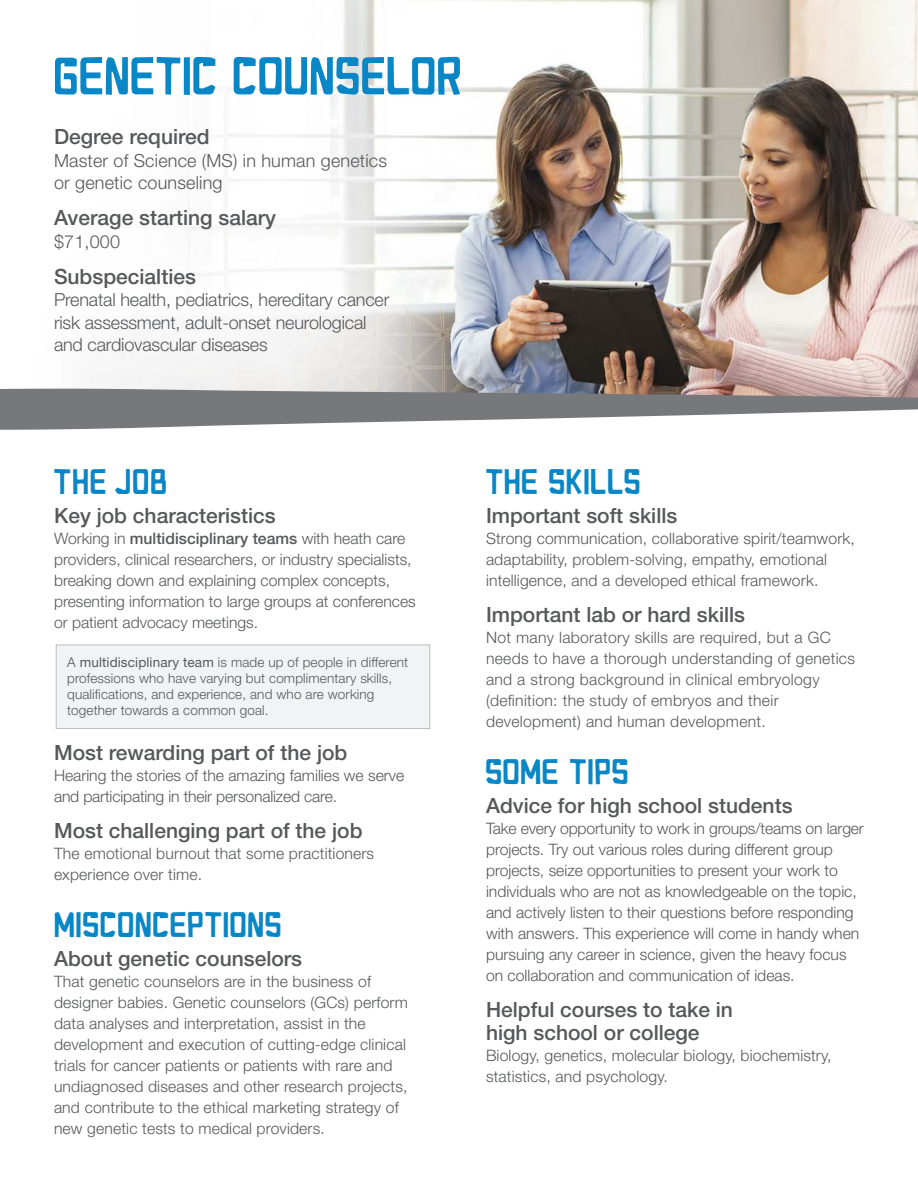
<style>
.page{position:relative;width:918px;height:1188px;background:#fff}
.page>*{position:absolute;margin:0;border:0;box-sizing:border-box;transform-origin:0 0}
.Body_Copy{font:54px "Pocket Knife";letter-spacing:.105em;color:#0986c6}
.Body_Copy-2{font:36px "Pocket Knife";letter-spacing:.12em;color:#0986c6}
.A-Head{font:500 21px/22.5px "Helvetica Neue LT Std";color:#57585a}
.B-Head{font:300 18px/22.5px "Helvetica Neue LT Std";letter-spacing:-.01em;color:#57585a}
.B-Head-2{font:300 18px/22.5px "Helvetica Neue LT Std";letter-spacing:.01em;color:#57585a}
.Body_Copy-3{font:300 15.75px/21px "Helvetica Neue LT Std";letter-spacing:.01em;color:#57585a}
.Body_Copy-4{font:300 13.5px/16.2px "Helvetica Neue LT Std";letter-spacing:.01em;color:#57585a}
.s1{font-weight:500}
.s2{font-weight:400}
</style>
<div class="page">
<img style="left:15px;top:0;width:903px;height:389px">
<div style="left:56px;top:645px;width:374px;height:84px;background:#f2f3f4;border:1px solid #bcbdc0"></div>
<svg style="left:0;top:389px;width:918px;height:41px"></svg>
<p class="Body_Copy" style="left:54px;top:51px;width:405px">GENETIC COUNSELOR</p>
<p class="A-Head" style="left:54px;top:125px;width:157px">Degree required</p>
<p class="B-Head-2" style="left:54px;top:148px;width:335px">Master of Science (MS) in human genetics or genetic counseling</p>
<p class="A-Head" style="left:54px;top:206px;width:224px">Average starting salary</p>
<p class="B-Head" style="left:54px;top:229px;width:68px">$71,000</p>
<p class="A-Head" style="left:54px;top:265px;width:144px">Subspecialties</p>
<p class="B-Head" style="left:54px;top:288px;width:337px">Prenatal health, pediatrics, hereditary cancer risk assessment, adult-onset neurological and cardiovascular diseases</p>
<p class="Body_Copy-2" style="left:54px;top:465px;width:111px">THE JOB</p>
<p class="A-Head" style="left:54px;top:504px;width:223px">Key job characteristics</p>
<p class="Body_Copy-3" style="left:54px;top:528px;width:363px">Working in <span class="s1">multidisciplinary teams</span> with heath care providers, clinical researchers, or industry specialists, breaking down and explaining complex concepts, presenting information to large groups at conferences or patient advocacy meetings.</p>
<p class="Body_Copy-4" style="left:67px;top:654px;width:343px">A <span class="s2">multidisciplinary team</span> is made up of people in different professions who have varying but complimentary skills, qualifications, and experience, and who are working together towards a common goal.</p>
<p class="A-Head" style="left:54px;top:742px;width:295px">Most rewarding part of the job</p>
<p class="Body_Copy-3" style="left:54px;top:765px;width:352px">Hearing the stories of the amazing families we serve and participating in their personalized care.</p>
<p class="A-Head" style="left:54px;top:820px;width:310px">Most challenging part of the job</p>
<p class="Body_Copy-3" style="left:54px;top:843px;width:322px">The emotional burnout that some practitioners experience over time.</p>
<p class="Body_Copy-2" style="left:54px;top:908px;width:226px">MISCONCEPTIONS</p>
<p class="A-Head" style="left:54px;top:947px;width:250px">About genetic counselors</p>
<p class="Body_Copy-3" style="left:54px;top:971px;width:355px">That genetic counselors are in the business of designer babies. Genetic counselors (GCs) perform data analyses and interpretation, assist in the development and execution of cutting-edge clinical trials for cancer patients or patients with rare and undiagnosed diseases and other research projects, and contribute to the ethical marketing strategy of new genetic tests to medical providers.</p>
<p class="Body_Copy-2" style="left:486px;top:465px;width:153px">THE SKILLS</p>
<p class="A-Head" style="left:486px;top:504px;width:193px">Important soft skills</p>
<p class="Body_Copy-3" style="left:486px;top:528px;width:370px">Strong communication, collaborative spirit/teamwork, adaptability, problem-solving, empathy, emotional intelligence, and a developed ethical framework.</p>
<p class="A-Head" style="left:486px;top:603px;width:261px">Important lab or hard skills</p>
<p class="Body_Copy-3" style="left:486px;top:627px;width:371px">Not many laboratory skills are required, but a GC needs to have a thorough understanding of genetics and a strong background in clinical embryology (definition: the study of embryos and their development) and human development.</p>
<p class="Body_Copy-2" style="left:486px;top:755px;width:141px">SOME TIPS</p>
<p class="A-Head" style="left:486px;top:794px;width:308px">Advice for high school students</p>
<p class="Body_Copy-3" style="left:486px;top:818px;width:379px">Take every opportunity to work in groups/teams on larger projects. Try out various roles during different group projects, seize opportunities to present your work to individuals who are not as knowledgeable on the topic, and actively listen to their questions before responding with answers. This experience will come in handy when pursuing any career in science, given the heavy focus on collaboration and communication of ideas.</p>
<p class="A-Head" style="left:486px;top:998px;width:249px">Helpful courses to take in high school or college</p>
<p class="Body_Copy-3" style="left:486px;top:1044px;width:347px">Biology, genetics, molecular biology, biochemistry, statistics, and psychology.</p>
</div>
